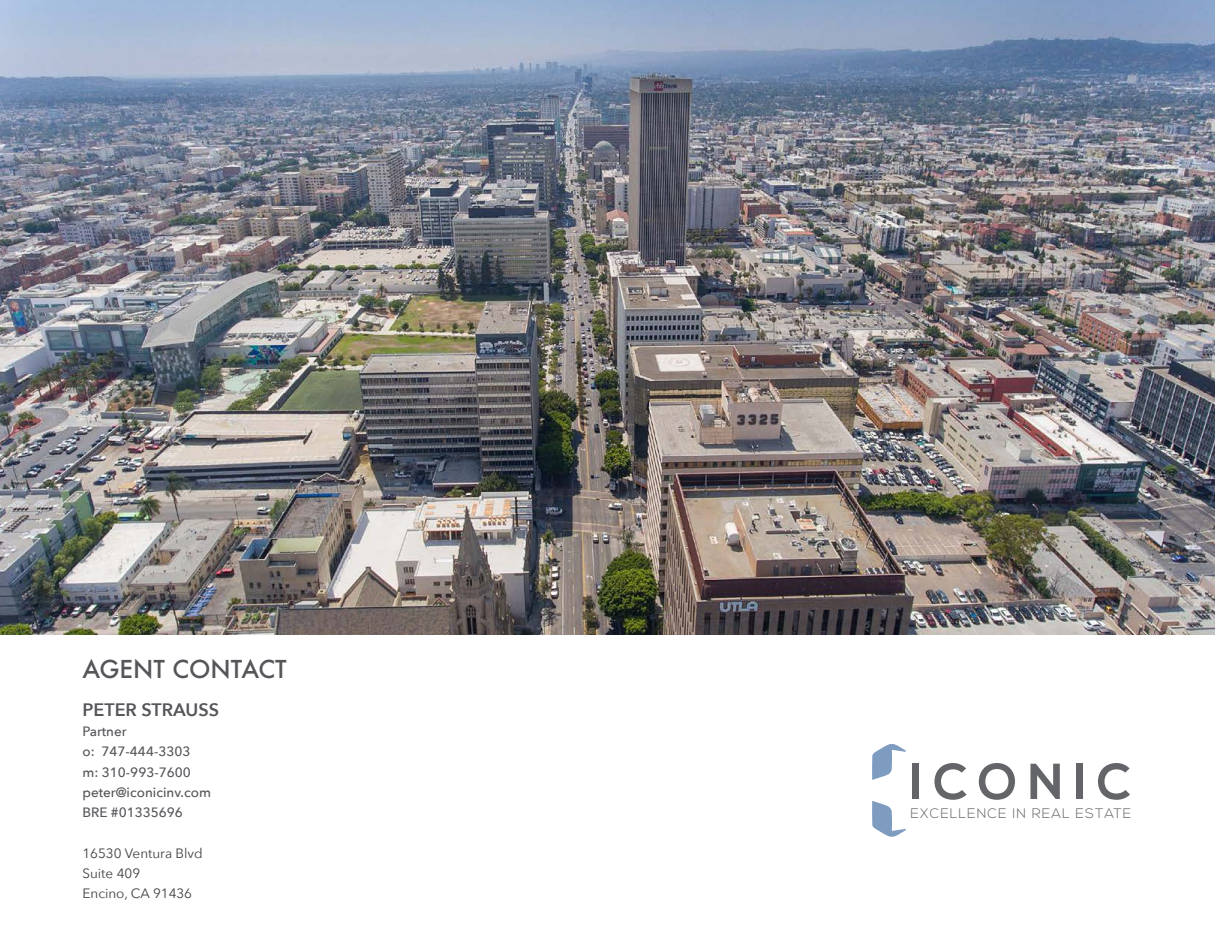
<style>
.page{position:relative;width:1215px;height:945px;background:#fff}
.page>*{position:absolute;margin:0;border:0;box-sizing:border-box;transform-origin:0 0}
.t1{font:700 50.4px "Nexa";letter-spacing:.2em;color:#646569}
.t2{font:500 24px "Futura";color:#55565a}
.t3{font:600 18px "Avenir Next";color:#55565a}
.t4{font:300 13.8px "Nexa";letter-spacing:.075em;color:#646569}
.t5{font:500 13.5px/20.2px "Avenir Next";color:#55565a}
.t6{font:13.5px/20.2px "Avenir Next";color:#414042}
</style>
<div class="page">
<img style="left:0;top:0;width:1215px;height:634px">
<svg style="left:872px;top:744px;width:34px;height:36px"></svg>
<svg style="left:872px;top:801px;width:34px;height:36px"></svg>
<h2 class="t2" style="left:82px;top:653px;width:206px">AGENT CONTACT</h2>
<h3 class="t3" style="left:82px;top:694px;width:138px">PETER STRAUSS</h3>
<p class="t5" style="left:82px;top:721px;width:130px">Partner<br>o: 747-444-3303<br>m: 310-993-7600 peter@iconicinv.com<br>BRE #01335696</p>
<p class="t6" style="left:82px;top:842px;width:122px">16530 Ventura Blvd<br>Suite 409<br>Encino, CA 91436</p>
<h1 class="t1" style="left:910px;top:753px;width:221px">ICONIC</h1>
<p class="t4" style="left:910px;top:805px;width:222px">EXCELLENCE IN REAL ESTATE</p>
</div>
